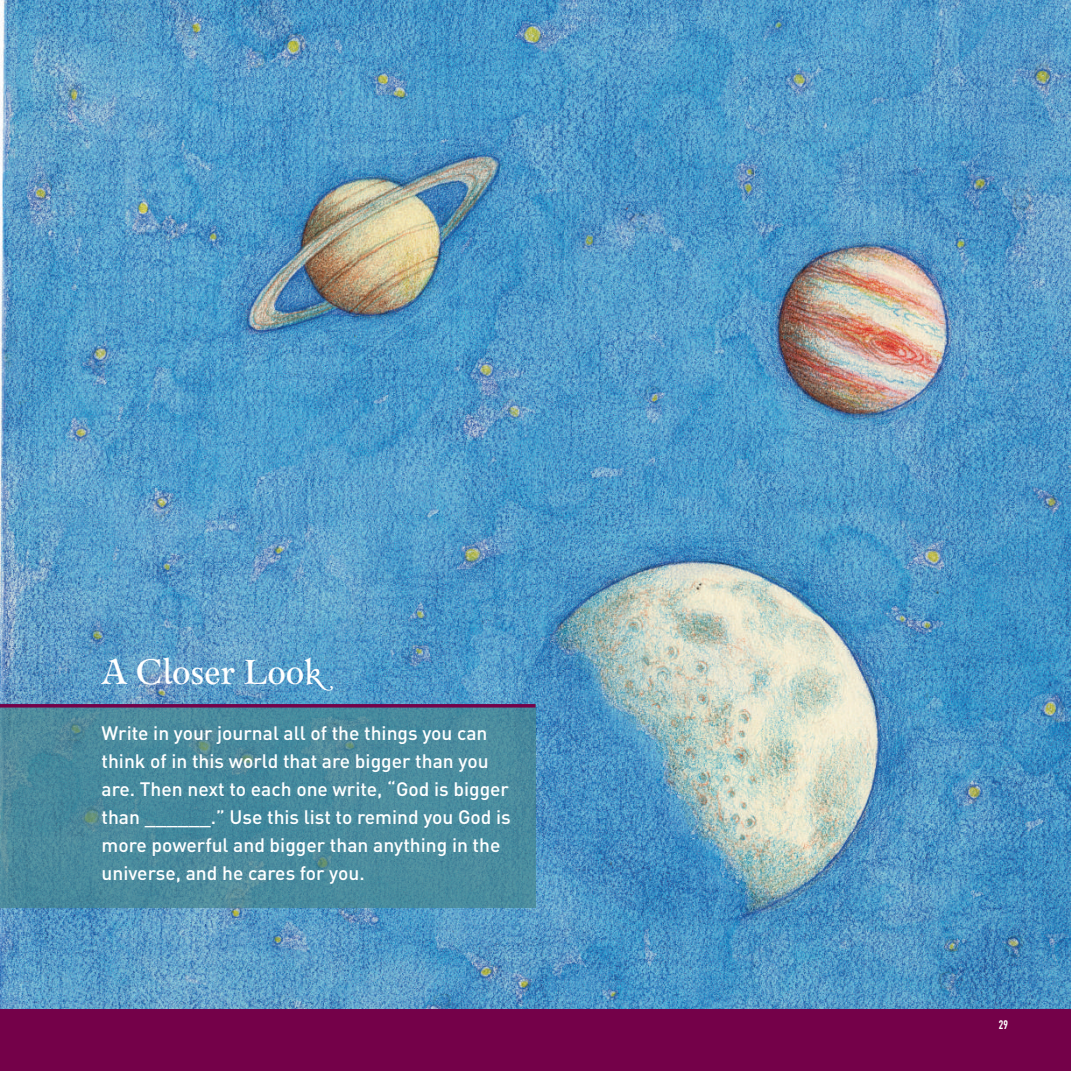
<style>
.page{position:relative;width:1071px;height:1071px;background:#fff}
.page>*{position:absolute;margin:0;border:0;box-sizing:border-box;transform-origin:0 0}
.t1{font:36.75px "Abendschroth";color:#fff}
.t2{font:500 19.25px/28px "DIN";color:#fff}
.t3{font:700 12.25px "DIN Condensed";color:#fff}
</style>
<div class="page">
<img style="left:0;top:0;width:1071px;height:1009px">
<div style="left:0;top:1009px;width:1071px;height:62px;background:#740149"></div>
<svg style="left:0;top:708px;width:536px;height:200px;background:#498a9d"></svg>
<svg style="left:0;top:704px;width:536px;height:4px;background:#6e1153"></svg>
<h1 class="t1" style="left:102px;top:650px;width:222px">A Closer Look</h1>
<p class="t2" style="left:102px;top:718px;width:411px">Write in your journal all of the things you can think of in this world that are bigger than you are. Then next to each one write, “God is bigger than ______.” Use this list to remind you God is more powerful and bigger than anything in the universe, and he cares for you.</p>
<p class="t3" style="left:999px;top:1017px;width:11px">29</p>
</div>
